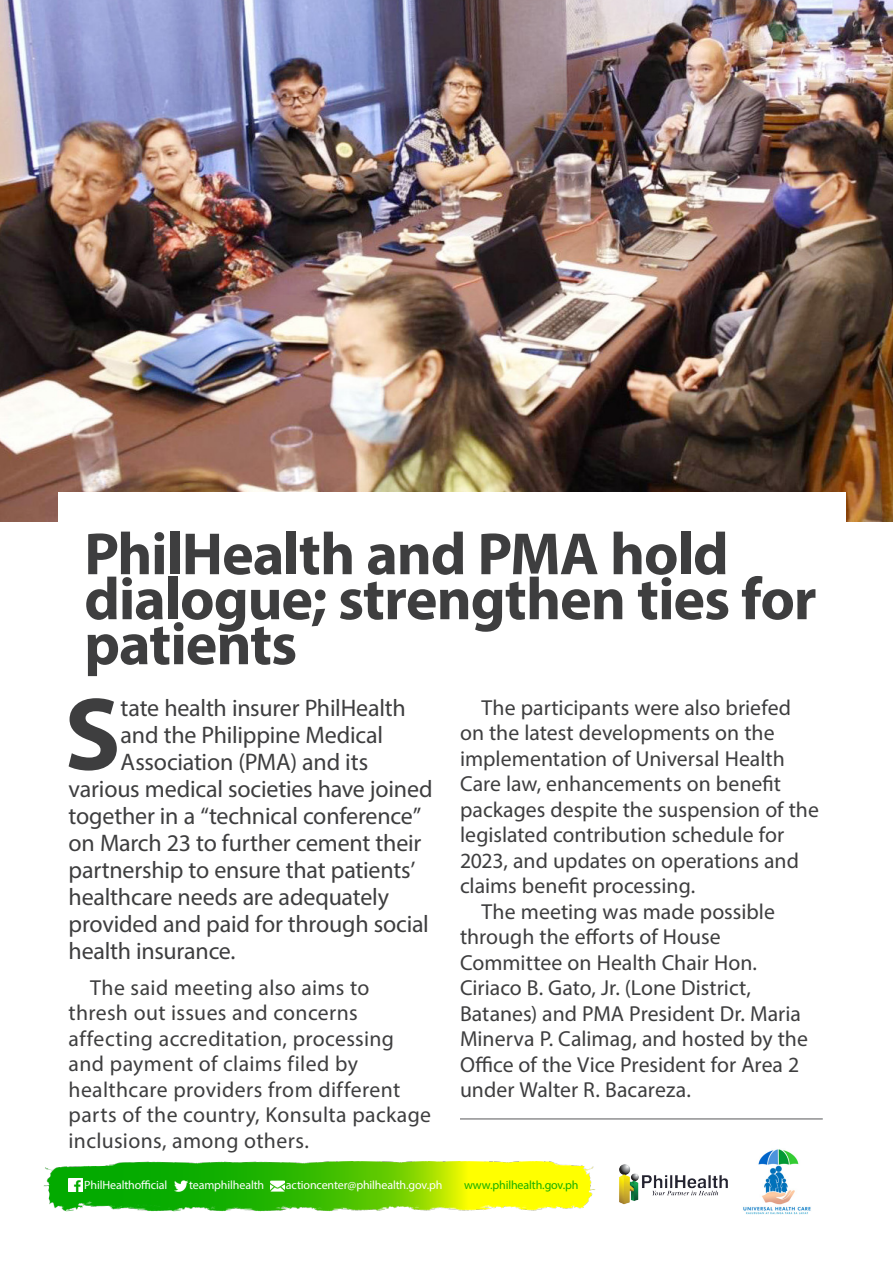
<style>
.page{position:relative;width:893px;height:1263px;background:#fff}
.page>*{position:absolute;margin:0;border:0;box-sizing:border-box;transform-origin:0 0}
.t1{font:700 104.1px "Myriad Pro";color:#3e3e3f}
.t2{font:700 60px/45px "Myriad Pro";letter-spacing:-.02em;color:#3e3e3f}
.t3{font:24px "Myriad Pro";letter-spacing:-.01em;color:#3e3e3f}
.t4{font:21.75px/25.5px "Myriad Pro";letter-spacing:.005em;color:#3e3e3f}
.t5{font:12px "Myriad Pro";letter-spacing:-.01em;color:#fff}
.t6{font:12px "Myriad Pro";letter-spacing:-.01em;color:#16b000}
</style>
<div class="page">
<img style="left:44px;top:1162px;width:552px;height:50px">
<img style="left:743px;top:1149px;width:68px;height:66px">
<img style="left:619px;top:1164px;width:109px;height:41px">
<svg style="left:69px;top:1178px;width:13px;height:13px"></svg>
<svg style="left:175px;top:1180px;width:12px;height:12px"></svg>
<svg style="left:271px;top:1179px;width:13px;height:13px"></svg>
<img style="left:0;top:0;width:893px;height:521px">
<div style="left:58px;top:493px;width:787px;height:153px;background:#fff"></div>
<hr style="left:460px;top:1119px;width:363px;height:1px;background:#57585a">
<p class="t2" style="left:84px;top:529px;width:734px">PhilHealth and PMA hold dialogue; strengthen ties for patients</p>
<p class="t4" style="left:460px;top:694px;width:360px;text-indent:22px">The participants were also briefed on the latest developments on the implementation of Universal Health Care law, enhancements on benefit packages despite the suspension of the legislated contribution schedule for 2023, and updates on operations and claims benefit processing.</p>
<p class="t4" style="left:460px;top:898px;width:349px;text-indent:22px">The meeting was made possible through the efforts of House<br>Committee on Health Chair Hon.<br>Ciriaco B. Gato, Jr. (Lone District,<br>Batanes) and PMA President Dr. Maria<br>Minerva P. Calimag, and hosted by the<br>Office of the Vice President for Area 2 under Walter R. Bacareza.</p>
<p class="t1" style="left:64px;top:666px;width:58px">S</p>
<p class="t3" style="left:121px;top:693px;width:287px">tate health insurer PhilHealth</p>
<p class="t3" style="left:121px;top:720px;width:264px">and the Philippine Medical</p>
<p class="t3" style="left:121px;top:747px;width:249px">Association (PMA) and its</p>
<p class="t3" style="left:69px;top:774px;width:365px">various medical societies have joined</p>
<p class="t3" style="left:69px;top:801px;width:354px">together in a “technical conference”</p>
<p class="t3" style="left:69px;top:828px;width:354px">on March 23 to further cement their</p>
<p class="t3" style="left:69px;top:855px;width:348px">partnership to ensure that patients’</p>
<p class="t3" style="left:69px;top:882px;width:322px">healthcare needs are adequately</p>
<p class="t3" style="left:69px;top:909px;width:362px">provided and paid for through social</p>
<p class="t3" style="left:69px;top:936px;width:169px">health insurance.</p>
<p class="t4" style="left:69px;top:974px;width:364px;text-indent:22px">The said meeting also aims to thresh out issues and concerns affecting accreditation, processing and payment of claims filed by healthcare providers from different parts of the country, Konsulta package inclusions, among others.</p>
<p class="t5" style="left:84px;top:1177px;width:85px">PhilHealthofficial</p>
<p class="t5" style="left:189px;top:1177px;width:77px">teamphilhealth</p>
<p class="t5" style="left:286px;top:1177px;width:158px">actioncenter@philhealth.gov.ph</p>
<p class="t6" style="left:464px;top:1177px;width:116px">www.philhealth.gov.ph</p>
</div>
